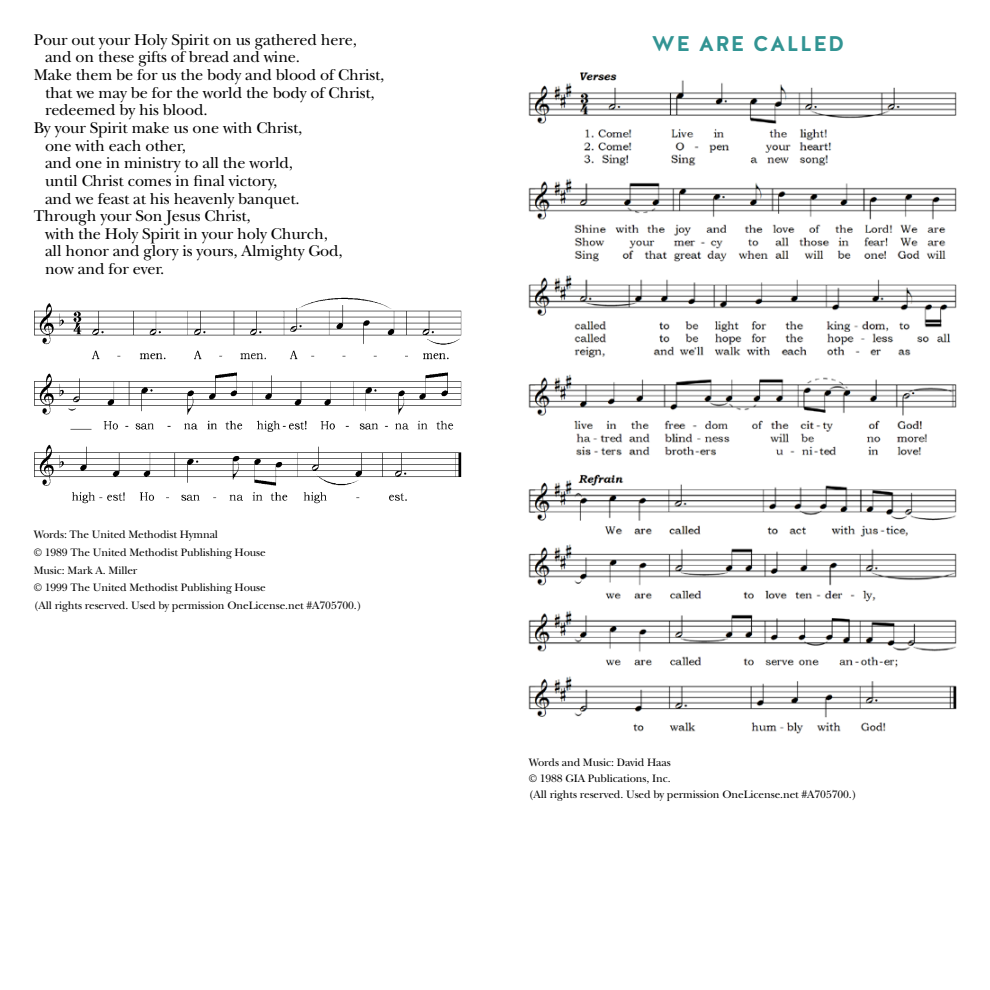
<style>
.page{position:relative;width:990px;height:990px;background:#fff}
.page>*{position:absolute;margin:0;border:0;box-sizing:border-box;transform-origin:0 0}
.t1{font:700 21.25px "Halis R";letter-spacing:.06em;color:#329493}
.t2{font:16.25px "New Baskerville Std";letter-spacing:-.01em;color:#000}
.t3{font:11.25px/17.6px "New Baskerville Std";letter-spacing:-.01em;color:#000}
</style>
<div class="page">
<img style="left:529px;top:72px;width:427px;height:661px">
<img style="left:34px;top:298px;width:427px;height:205px">
<p class="t2" style="left:34px;top:30px;width:325px">Pour out your Holy Spirit on us gathered here,</p>
<p class="t2" style="left:45px;top:48px;width:257px">and on these gifts of bread and wine.</p>
<p class="t2" style="left:34px;top:65px;width:352px">Make them be for us the body and blood of Christ,</p>
<p class="t2" style="left:45px;top:83px;width:331px">that we may be for the world the body of Christ,</p>
<p class="t2" style="left:45px;top:101px;width:164px">redeemed by his blood.</p>
<p class="t2" style="left:34px;top:118px;width:270px">By your Spirit make us one with Christ,</p>
<p class="t2" style="left:45px;top:136px;width:143px">one with each other,</p>
<p class="t2" style="left:45px;top:154px;width:249px">and one in ministry to all the world,</p>
<p class="t2" style="left:45px;top:171px;width:234px">until Christ comes in final victory,</p>
<p class="t2" style="left:45px;top:189px;width:256px">and we feast at his heavenly banquet.</p>
<p class="t2" style="left:34px;top:206px;width:218px">Through your Son Jesus Christ,</p>
<p class="t2" style="left:45px;top:224px;width:285px">with the Holy Spirit in your holy Church,</p>
<p class="t2" style="left:45px;top:242px;width:299px">all honor and glory is yours, Almighty God,</p>
<p class="t2" style="left:45px;top:259px;width:121px">now and for ever.</p>
<p class="t3" style="left:34px;top:526px;width:329px">Words: The United Methodist Hymnal<br>© 1989 The United Methodist Publishing House<br>Music: Mark A. Miller<br>© 1999 The United Methodist Publishing House<br>(All rights reserved. Used by permission OneLicense.net #A705700.)</p>
<h1 class="t1" style="left:652px;top:30px;width:194px">WE ARE CALLED</h1>
<p class="t3" style="left:529px;top:754px;width:329px;line-height:16.2px">Words and Music: David Haas<br>© 1988 GIA Publications, Inc.<br>(All rights reserved. Used by permission OneLicense.net #A705700.)</p>
</div>
